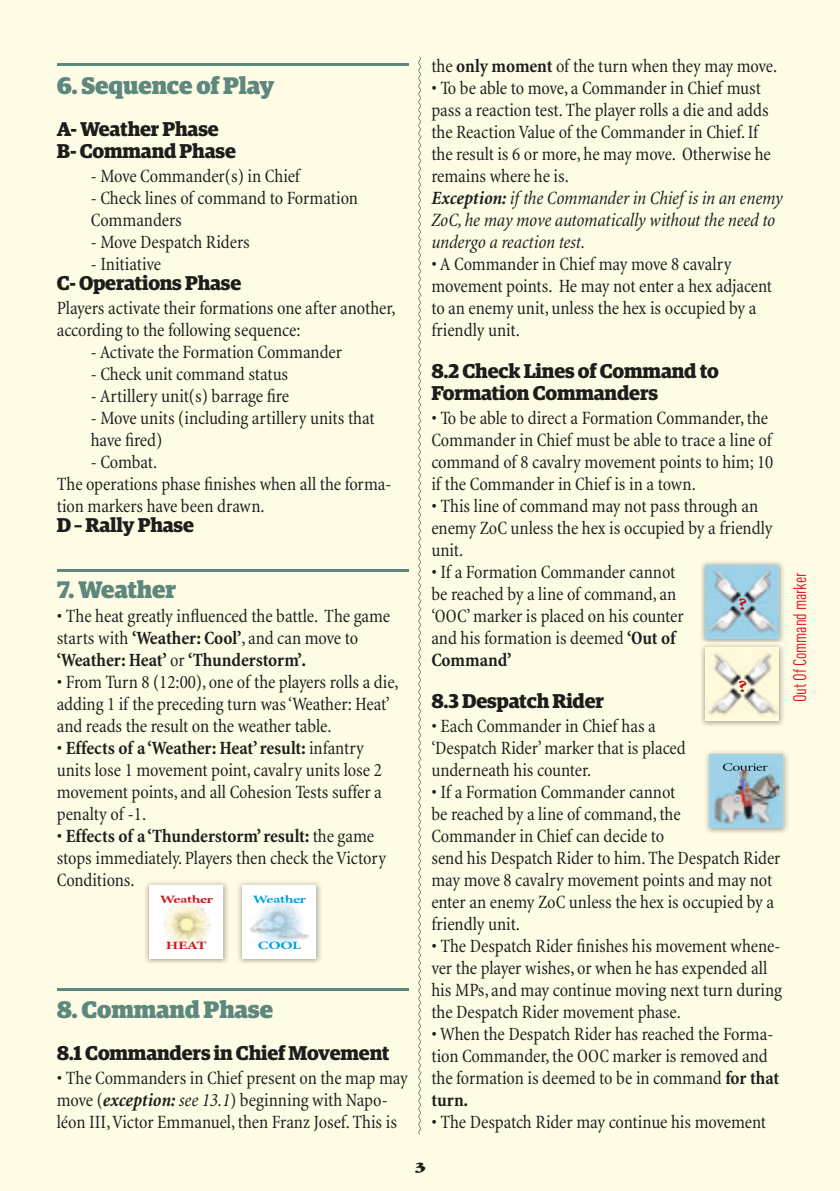
<style>
.page{position:relative;width:840px;height:1191px;background:#fff}
.page>*{position:absolute;margin:0;border:0;box-sizing:border-box;transform-origin:0 0}
.t1{font:900 24px "Guardian Egyp";letter-spacing:-.01em;color:#5d887e}
.t2{font:700 20px/22px "Guardian Egyp";letter-spacing:-.01em;color:#1d1d1b}
.t3{font:condensed 19px/22px "Minion";letter-spacing:-.005em;color:#1d1d1b}
.t4{font:18px "DIN Cond";letter-spacing:-.01em;color:#e30614}
.t5{font:900 14.4px "Garamond IT Cby BT";color:#1d1d1b;scale:1.25 1}
.t6{font:700 11.2px "Minion Pro";letter-spacing:-.03em;color:#cd171a;scale:1.43 1}
.t7{font:700 11.2px "Minion Pro";letter-spacing:-.03em;color:#009fe3;scale:1.43 1}
.s1{font-weight:700}
.s2{font-weight:700;font-style:italic}
.s3{font-style:italic}
</style>
<div class="page">
<div style="left:0;top:0;width:839px;height:1191px;background:#fffce5"></div>
<hr style="left:57px;top:64px;width:351px;height:2px;background:#5d887e">
<hr style="left:57px;top:570px;width:351px;height:2px;background:#5d887e">
<hr style="left:57px;top:988px;width:351px;height:2px;background:#5d887e">
<svg style="left:418px;top:57px;width:2px;height:1077px"></svg>
<img style="left:145px;top:882px;width:83px;height:81px">
<div style="left:149px;top:884px;width:74px;height:74px;background:#fff"></div>
<img style="left:163px;top:902px;width:48px;height:47px">
<img style="left:178px;top:900px;width:17px;height:2px">
<img style="left:167px;top:905px;width:39px;height:38px;border-radius:19px">
<img style="left:238px;top:882px;width:83px;height:81px">
<div style="left:242px;top:884px;width:74px;height:74px;background:#fff"></div>
<img style="left:249px;top:924px;width:60px;height:15px">
<img style="left:255px;top:902px;width:49px;height:42px">
<img style="left:271px;top:900px;width:17px;height:2px">
<img style="left:265px;top:910px;width:29px;height:29px;border-radius:15px">
<img style="left:706px;top:751px;width:82px;height:82px">
<div style="left:709px;top:754px;width:73px;height:74px;background:#9ed3ea"></div>
<img style="left:714px;top:762px;width:65px;height:62px">
<img style="left:722px;top:763px;width:45px;height:8px">
<img style="left:701px;top:561px;width:83px;height:81px">
<div style="left:704px;top:565px;width:74px;height:74px;background:#9ed3ea"></div>
<img style="left:704px;top:567px;width:74px;height:69px">
<svg style="left:738px;top:598px;width:8px;height:12px"></svg>
<img style="left:701px;top:644px;width:83px;height:82px">
<div style="left:704px;top:647px;width:74px;height:74px;background:#fffbdc"></div>
<img style="left:704px;top:649px;width:74px;height:69px">
<svg style="left:738px;top:680px;width:8px;height:12px"></svg>
<p class="t1" style="left:57px;top:67px;width:219px">6. Sequence of Play</p>
<p class="t2" style="left:57px;top:116px;width:181px">A- Weather Phase<br>B- Command Phase</p>
<p class="t3" style="left:91px;top:165px;width:210px">- Move Commander(s) in Chief</p>
<p class="t3" style="left:91px;top:187px;width:268px">- Check lines of command to Formation<br>Commanders</p>
<p class="t3" style="left:91px;top:231px;width:160px">- Move Despatch Riders</p>
<p class="t3" style="left:91px;top:253px;width:72px">- Initiative</p>
<p class="t2" style="left:57px;top:270px;width:186px">C- Operations Phase</p>
<p class="t3" style="left:57px;top:297px;width:340px">Players activate their formations one after another, according to the following sequence:</p>
<p class="t3" style="left:91px;top:341px;width:253px">- Activate the Formation Commander</p>
<p class="t3" style="left:91px;top:363px;width:199px">- Check unit command status</p>
<p class="t3" style="left:91px;top:385px;width:200px">- Artillery unit(s) barrage fire</p>
<p class="t3" style="left:91px;top:407px;width:285px">- Move units (including artillery units that have fired)</p>
<p class="t3" style="left:57px;top:451px;width:336px;text-indent:34px">- Combat.<br>The operations phase finishes when all the forma&shy;tion markers have been drawn.</p>
<p class="t2" style="left:57px;top:512px;width:139px">D – Rally Phase</p>
<p class="t1" style="left:57px;top:571px;width:121px">7. Weather</p>
<p class="t3" style="left:57px;top:605px;width:335px">• The heat greatly influenced the battle. The game starts with <span class="s1">‘Weather: Cool’</span>, and can move to <span class="s1">‘Weather: Heat’</span> or <span class="s1">‘Thunderstorm’.</span></p>
<p class="t3" style="left:57px;top:671px;width:343px">• From Turn 8 (12:00), one of the players rolls a die, adding 1 if the preceding turn was ‘Weather: Heat’ and reads the result on the weather table.</p>
<p class="t3" style="left:57px;top:737px;width:326px">• <span class="s1">Effects of a ‘Weather: Heat’ result:</span> infantry units lose 1 movement point, cavalry units lose 2 movement points, and all Cohesion Tests suffer a penalty of -1.</p>
<p class="t3" style="left:57px;top:825px;width:331px">• <span class="s1">Effects of a ‘Thunderstorm’ result:</span> the game stops immediately. Players then check the Victory<br>Conditions.</p>
<p class="t6" style="left:160px;top:891px;width:39px">Weather</p>
<p class="t6" style="left:166px;top:937px;width:30px">HEAT</p>
<p class="t7" style="left:252px;top:891px;width:39px">Weather</p>
<p class="t7" style="left:258px;top:937px;width:32px">COOL</p>
<p class="t1" style="left:57px;top:991px;width:218px">8. Command Phase</p>
<p class="t2" style="left:57px;top:1040px;width:334px">8.1 Commanders in Chief Movement</p>
<p class="t3" style="left:57px;top:1067px;width:352px">• The Commanders in Chief present on the map may move (<span class="s2">exception:</span> <span class="s3">see 13.1</span>) beginning with Napo&shy;léon III, Victor Emmanuel, then Franz Josef. This is</p>
<p class="t3" style="left:431px;top:55px;width:347px">the <span class="s1">only moment</span> of the turn when they may move.</p>
<p class="t3" style="left:431px;top:77px;width:353px">• To be able to move, a Commander in Chief must pass a reaction test. The player rolls a die and adds the Reaction Value of the Commander in Chief. If the result is 6 or more, he may move. Otherwise he remains where he is.<br><span class="s2">Exception:</span> <span class="s3">if the Commander in Chief is in an enemy ZoC, he may move automatically without the need to undergo a reaction test.</span></p>
<p class="t3" style="left:431px;top:253px;width:342px">• A Commander in Chief may move 8 cavalry movement points. He may not enter a hex adjacent to an enemy unit, unless the hex is occupied by a friendly unit.</p>
<p class="t2" style="left:431px;top:358px;width:289px">8.2 Check Lines of Command to<br>Formation Commanders</p>
<p class="t3" style="left:431px;top:407px;width:343px">• To be able to direct a Formation Commander, the Commander in Chief must be able to trace a line of command of 8 cavalry movement points to him; 10 if the Commander in Chief is in a town.</p>
<p class="t3" style="left:431px;top:495px;width:342px">• This line of command may not pass through an enemy ZoC unless the hex is occupied by a friendly unit.</p>
<p class="t3" style="left:431px;top:561px;width:254px">• If a Formation Commander cannot be reached by a line of command, an ‘OOC’ marker is placed on his counter and his formation is deemed <span class="s1">‘Out of<br>Command’</span></p>
<p class="t2" style="left:431px;top:688px;width:174px">8.3 Despatch Rider</p>
<p class="t3" style="left:431px;top:715px;width:256px">• Each Commander in Chief has a ‘Despatch Rider’ marker that is placed underneath his counter.</p>
<p class="t3" style="left:431px;top:781px;width:350px">• If a Formation Commander cannot<br>be reached by a line of command, the<br>Commander in Chief can decide to<br>send his Despatch Rider to him. The Despatch Rider may move 8 cavalry movement points and may not enter an enemy ZoC unless the hex is occupied by a friendly unit.</p>
<p class="t3" style="left:431px;top:935px;width:352px">• The Despatch Rider finishes his movement whene&shy;ver the player wishes, or when he has expended all his MPs, and may continue moving next turn during the Despatch Rider movement phase.</p>
<p class="t3" style="left:431px;top:1023px;width:349px">• When the Despatch Rider has reached the Forma&shy;tion Commander, the OOC marker is removed and the formation is deemed to be in command <span class="s1">for that turn.</span></p>
<p class="t3" style="left:431px;top:1111px;width:336px">• The Despatch Rider may continue his movement</p>
<p class="t4" style="left:788px;top:702px;width:131px;rotate:-90deg">Out Of Command marker</p>
<p class="t5" style="left:414px;top:1158px;width:11px">3</p>
</div>
